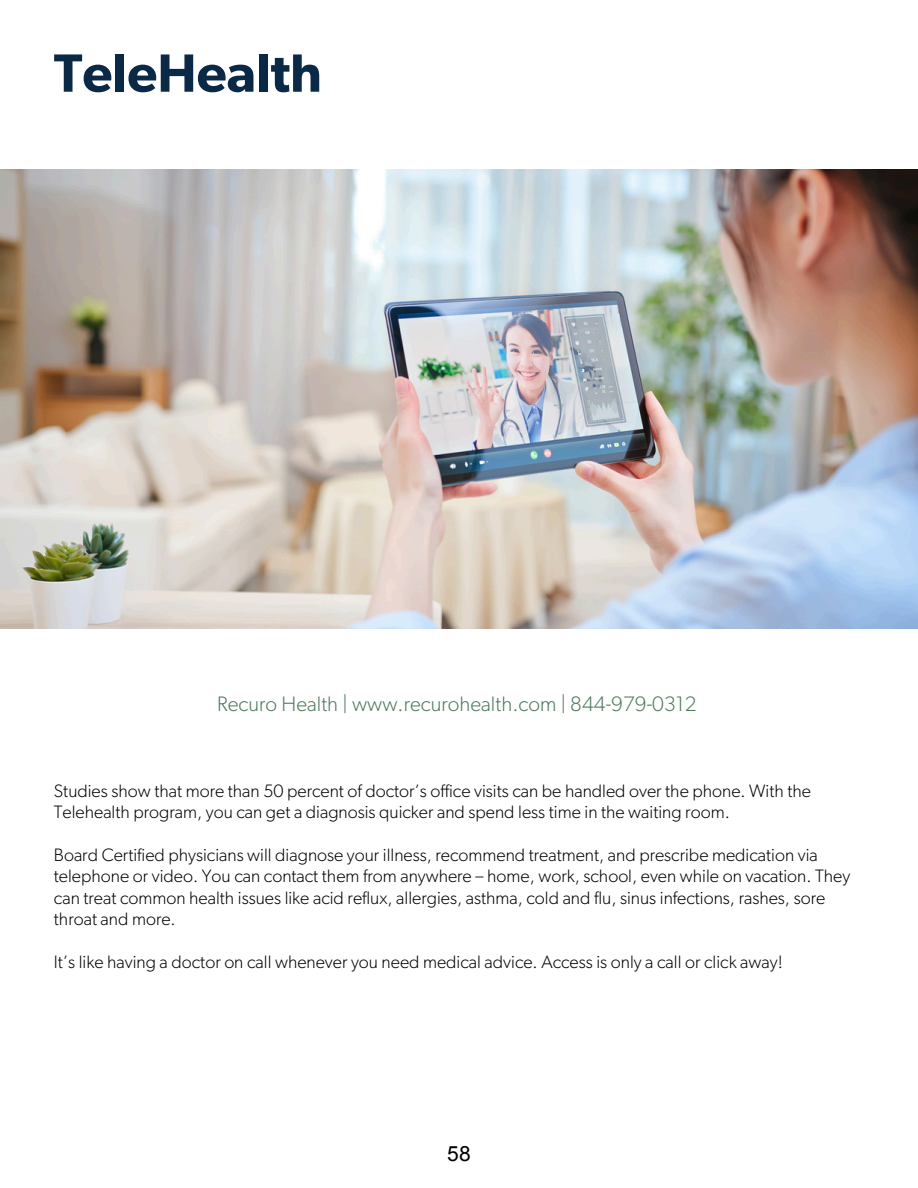
<style>
.page{position:relative;width:918px;height:1188px;background:#fff}
.page>*{position:absolute;margin:0;border:0;box-sizing:border-box;transform-origin:0 0}
.t1{font:600 54px "Gibson";color:#092947}
.t2{font:300 21px "Gibson";letter-spacing:.005em;color:#4c785b}
.t3{font:21px "Arial";color:#000}
.t4{font:300 18px/21.3px "Gibson";color:#000}
</style>
<div class="page">
<img style="left:0;top:170px;width:918px;height:459px">
<p class="t1" style="left:54px;top:49px;width:269px">TeleHealth</p>
<p class="t2" style="left:217px;top:695px;width:481px">Recuro Health | www.recurohealth.com | 844-979-0312</p>
<h1 class="t4" style="left:54px;top:781px;width:759px">Studies show that more than 50 percent of doctor’s office visits can be handled over the phone. With the<br>Telehealth program, you can get a diagnosis quicker and spend less time in the waiting room.</h1>
<p class="t4" style="left:54px;top:845px;width:798px">Board Certified physicians will diagnose your illness, recommend treatment, and prescribe medication via telephone or video. You can contact them from anywhere – home, work, school, even while on vacation. They can treat common health issues like acid reflux, allergies, asthma, cold and flu, sinus infections, rashes, sore throat and more.</p>
<h2 class="t4" style="left:54px;top:952px;width:730px">It’s like having a doctor on call whenever you need medical advice. Access is only a call or click away!</h2>
<p class="t3" style="left:447px;top:1142px;width:25px">58</p>
</div>
